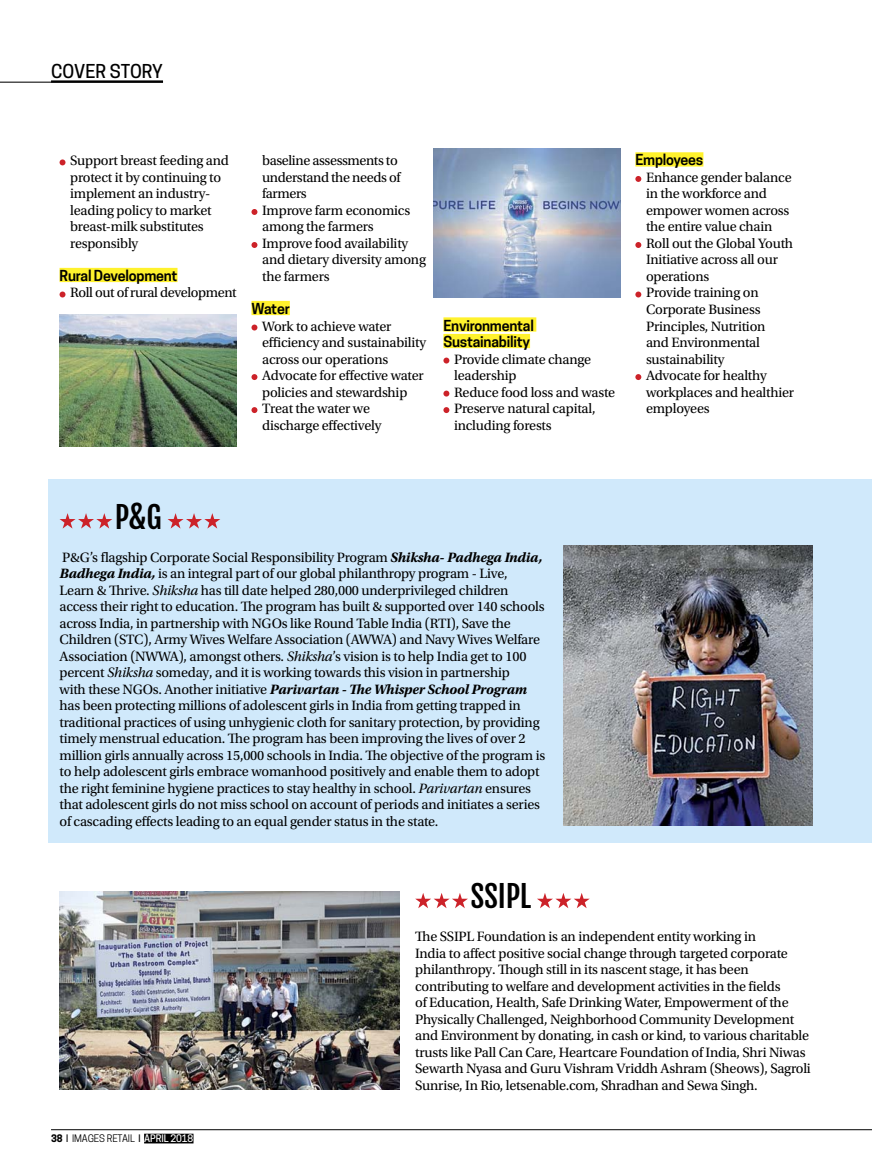
<style>
.page{position:relative;width:872px;height:1170px;background:#fff}
.page>*{position:absolute;margin:0;border:0;box-sizing:border-box;transform-origin:0 0}
.t1{font:30px "Fjalla One";letter-spacing:-.01em;color:#000}
.t2{font:500 18px "Cooper Hewitt";color:#000}
.t3{font:14.25px/16.5px "Utopia Std";letter-spacing:-.015em;color:#000}
.t4{font:600 14.25px/16.5px "Cooper Hewitt";letter-spacing:-.015em;color:#000}
.t5{font:9.75px "Cooper Hewitt";letter-spacing:-.01em;color:#000}
.s1{font-weight:700;font-style:italic}
.s2{font-style:italic}
.s3{font-weight:700}
.s4{font-weight:500}
.s5{font-weight:500;color:#fff}
</style>
<div class="page">
<hr style="left:51px;top:80px;width:112px;height:3px;background:#000">
<hr style="left:0;top:82px;width:163px;height:1px;background:#000">
<div style="left:144px;top:1133px;width:49px;height:10px;background:#000"></div>
<hr style="left:51px;top:1129px;width:821px;height:1px;background:#000">
<div style="left:48px;top:479px;width:824px;height:363px;background:#d0e9fb"></div>
<div style="left:60px;top:268px;width:117px;height:14px;background:#fff22d"></div>
<svg style="left:60px;top:159px;width:5px;height:6px"></svg>
<svg style="left:60px;top:291px;width:5px;height:6px"></svg>
<div style="left:251px;top:301px;width:39px;height:14px;background:#fff22d"></div>
<svg style="left:251px;top:209px;width:6px;height:6px"></svg>
<svg style="left:251px;top:242px;width:6px;height:6px"></svg>
<svg style="left:251px;top:324px;width:6px;height:6px"></svg>
<svg style="left:251px;top:374px;width:6px;height:6px"></svg>
<svg style="left:251px;top:407px;width:6px;height:6px"></svg>
<img style="left:60px;top:314px;width:177px;height:132px">
<div style="left:443px;top:317px;width:93px;height:14px;background:#fff22d"></div>
<div style="left:443px;top:334px;width:87px;height:14px;background:#fff22d"></div>
<svg style="left:443px;top:357px;width:6px;height:6px"></svg>
<svg style="left:443px;top:390px;width:6px;height:6px"></svg>
<svg style="left:443px;top:407px;width:6px;height:6px"></svg>
<div style="left:635px;top:152px;width:68px;height:14px;background:#fff22d"></div>
<svg style="left:635px;top:176px;width:6px;height:6px"></svg>
<svg style="left:635px;top:242px;width:6px;height:6px"></svg>
<svg style="left:635px;top:291px;width:6px;height:6px"></svg>
<svg style="left:635px;top:374px;width:6px;height:6px"></svg>
<img style="left:433px;top:149px;width:187px;height:148px">
<svg style="left:60px;top:513px;width:52px;height:15px"></svg>
<svg style="left:167px;top:513px;width:53px;height:15px"></svg>
<img style="left:563px;top:545px;width:249px;height:280px">
<svg style="left:415px;top:893px;width:53px;height:15px"></svg>
<svg style="left:537px;top:893px;width:52px;height:15px"></svg>
<img style="left:60px;top:891px;width:340px;height:198px">
<p class="t2" style="left:51px;top:63px;width:113px">COVER STORY</p>
<p class="t3" style="left:70px;top:154px;width:160px">Support breast feeding and protect it by continuing to implement an industry&shy;leading policy to market breast-milk substitutes responsibly</p>
<p class="t4" style="left:60px;top:268px;width:119px">Rural Development</p>
<p class="t3" style="left:70px;top:286px;width:168px">Roll out of rural development</p>
<p class="t3" style="left:262px;top:154px;width:165px">baseline assessments to understand the needs of farmers<br>Improve farm economics among the farmers<br>Improve food availability and dietary diversity among the farmers</p>
<p class="t4" style="left:251px;top:301px;width:40px">Water</p>
<p class="t3" style="left:262px;top:319px;width:165px">Work to achieve water efficiency and sustainability across our operations<br>Advocate for effective water policies and stewardship<br>Treat the water we discharge effectively</p>
<p class="t4" style="left:443px;top:318px;width:92px">Environmental<br>Sustainability</p>
<p class="t3" style="left:454px;top:352px;width:163px">Provide climate change leadership<br>Reduce food loss and waste<br>Preserve natural capital, including forests</p>
<p class="t4" style="left:635px;top:153px;width:70px">Employees</p>
<p class="t3" style="left:646px;top:170px;width:150px">Enhance gender balance in the workforce and empower women across the entire value chain<br>Roll out the Global Youth<br>Initiative across all our operations<br>Provide training on<br>Corporate Business<br>Principles, Nutrition<br>and Environmental sustainability<br>Advocate for healthy workplaces and healthier employees</p>
<h1 class="t1" style="left:115px;top:500px;width:48px">P&amp;G</h1>
<p class="t3" style="left:60px;top:550px;width:487px">P&amp;G’s flagship Corporate Social Responsibility Program <span class="s1">Shiksha- Padhega India, Badhega India,</span> is an integral part of our global philanthropy program - Live, Learn &amp; Thrive. <span class="s2">Shiksha</span> has till date helped 280,000 underprivileged children access their right to education. The program has built &amp; supported over 140 schools across India, in partnership with NGOs like Round Table India (RTI), Save the Children (STC), Army Wives Welfare Association (AWWA) and Navy Wives Welfare Association (NWWA), amongst others. <span class="s2">Shiksha</span>’s vision is to help India get to 100 percent <span class="s2">Shiksha</span> someday, and it is working towards this vision in partnership<br>with these NGOs. Another initiative <span class="s1">Parivartan - The Whisper School Program </span>has been protecting millions of adolescent girls in India from getting trapped in traditional practices of using unhygienic cloth for sanitary protection, by providing timely menstrual education. The program has been improving the lives of over 2 million girls annually across 15,000 schools in India. The objective of the program is to help adolescent girls embrace womanhood positively and enable them to adopt the right feminine hygiene practices to stay healthy in school. <span class="s2">Parivartan</span> ensures that adolescent girls do not miss school on account of periods and initiates a series of cascading effects leading to an equal gender status in the state.</p>
<p class="t5" style="left:51px;top:1134px;width:144px"><span class="s3">38</span> <span class="s4">|</span> IMAGES RETAIL <span class="s4">|</span> <span class="s5">APRIL 2018</span></p>
<h1 class="t1" style="left:470px;top:880px;width:62px">SSIPL</h1>
<p class="t3" style="left:415px;top:929px;width:397px">The SSIPL Foundation is an independent entity working in<br>India to affect positive social change through targeted corporate philanthropy. Though still in its nascent stage, it has been contributing to welfare and development activities in the fields<br>of Education, Health, Safe Drinking Water, Empowerment of the Physically Challenged, Neighborhood Community Development and Environment by donating, in cash or kind, to various charitable trusts like Pall Can Care, Heartcare Foundation of India, Shri Niwas Sewarth Nyasa and Guru Vishram Vriddh Ashram (Sheows), Sagroli Sunrise, In Rio, letsenable.com, Shradhan and Sewa Singh.</p>
</div>
